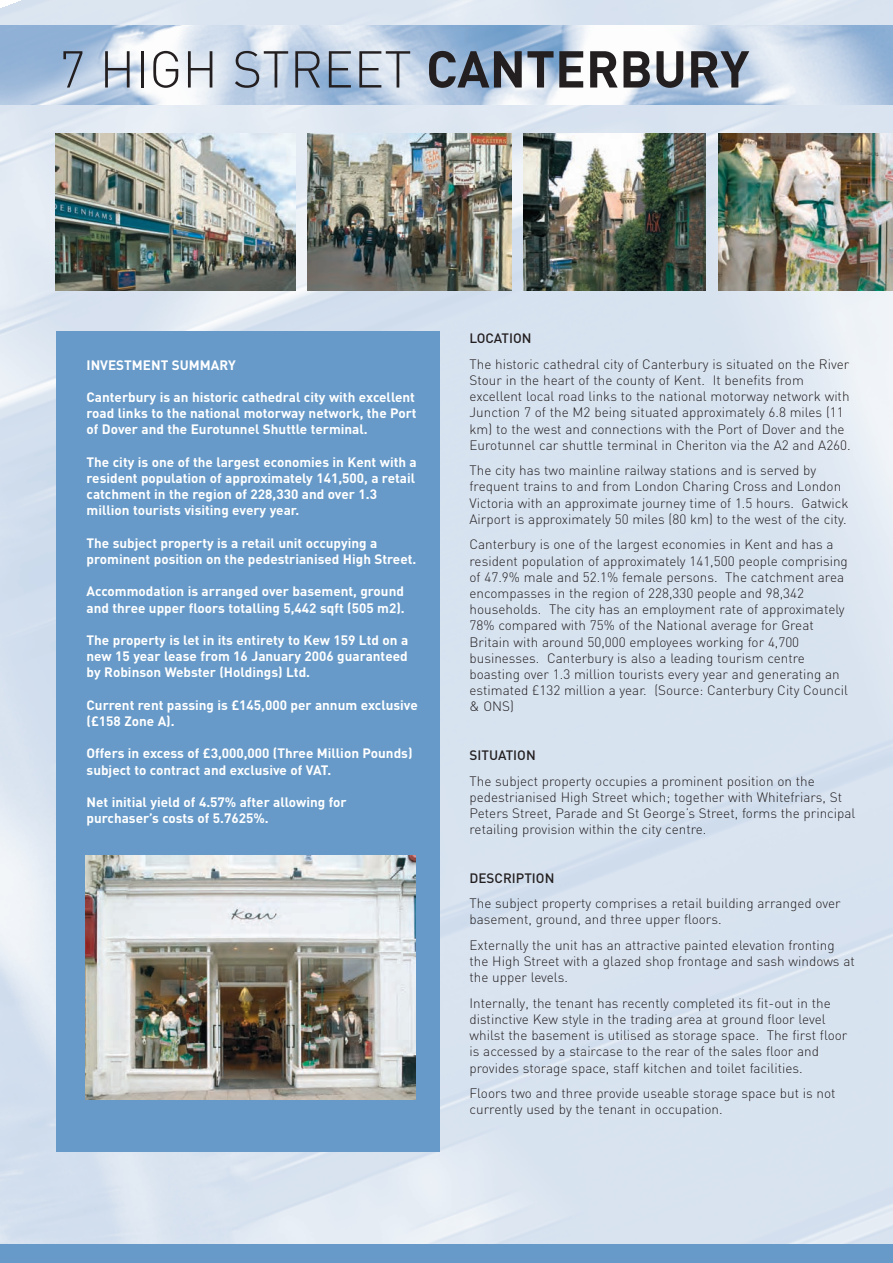
<style>
.page{position:relative;width:893px;height:1263px;background:#fff}
.page>*{position:absolute;margin:0;border:0;box-sizing:border-box;transform-origin:0 0}
.t1{font:300 51px "DIN";color:#231f20}
.t2{font:300 13.5px/16.2px "DIN";color:#231f20}
.t3{font:700 13.5px/16.2px "DIN";color:#fff}
.t4{font:500 13.5px "DIN";color:#231f20}
.s1{font-weight:700}
</style>
<div class="page">
<img style="left:0;top:0;width:893px;height:1244px">
<div style="left:56px;top:331px;width:384px;height:820px;background:#679ac8"></div>
<img style="left:56px;top:133px;width:239px;height:158px">
<img style="left:307px;top:133px;width:205px;height:158px">
<img style="left:718px;top:133px;width:175px;height:158px">
<img style="left:524px;top:134px;width:182px;height:157px">
<img style="left:85px;top:856px;width:331px;height:243px">
<img style="left:0;top:26px;width:893px;height:78px">
<div style="left:0;top:1244px;width:893px;height:19px;background:#679ac8"></div>
<h1 class="t1" style="left:59px;top:51px;width:692px">7 HIGH STREET <span class="s1">CANTERBURY</span></h1>
<p class="t3" style="left:87px;top:358px;width:151px">INVESTMENT SUMMARY</p>
<p class="t3" style="left:87px;top:390px;width:332px">Canterbury is an historic cathedral city with excellent road links to the national motorway network, the Port of Dover and the Eurotunnel Shuttle terminal.</p>
<p class="t3" style="left:87px;top:455px;width:332px">The city is one of the largest economies in Kent with a resident population of approximately 141,500, a retail catchment in the region of 228,330 and over 1.3 million tourists visiting every year.</p>
<p class="t3" style="left:87px;top:536px;width:331px">The subject property is a retail unit occupying a prominent position on the pedestrianised High Street.</p>
<p class="t3" style="left:87px;top:585px;width:320px">Accommodation is arranged over basement, ground and three upper floors totalling 5,442 sqft (505 m2).</p>
<p class="t3" style="left:87px;top:633px;width:323px;text-align:justify">The property is let in its entirety to Kew 159 Ltd on a new 15 year lease from 16 January 2006 guaranteed by Robinson Webster (Holdings) Ltd.</p>
<p class="t3" style="left:87px;top:698px;width:333px">Current rent passing is £145,000 per annum exclusive (£158 Zone A).</p>
<p class="t3" style="left:87px;top:747px;width:327px">Offers in excess of £3,000,000 (Three Million Pounds) subject to contract and exclusive of VAT.</p>
<p class="t3" style="left:87px;top:795px;width:262px">Net initial yield of 4.57% after allowing for purchaser’s costs of 5.7625%.</p>
<p class="t4" style="left:469px;top:334px;width:64px">LOCATION</p>
<p class="t2" style="left:469px;top:357px;width:383px">The historic cathedral city of Canterbury is situated on the River Stour in the heart of the county of Kent. It benefits from excellent local road links to the national motorway network with Junction 7 of the M2 being situated approximately 6.8 miles (11 km) to the west and connections with the Port of Dover and the Eurotunnel car shuttle terminal in Cheriton via the A2 and A260.</p>
<p class="t2" style="left:469px;top:464px;width:380px">The city has two mainline railway stations and is served by frequent trains to and from London Charing Cross and London Victoria with an approximate journey time of 1.5 hours. Gatwick Airport is approximately 50 miles (80 km) to the west of the city.</p>
<p class="t2" style="left:469px;top:538px;width:380px">Canterbury is one of the largest economies in Kent and has a resident population of approximately 141,500 people comprising of 47.9% male and 52.1% female persons. The catchment area encompasses in the region of 228,330 people and 98,342 households. The city has an employment rate of approximately 78% compared with 75% of the National average for Great Britain with around 50,000 employees working for 4,700 businesses. Canterbury is also a leading tourism centre boasting over 1.3 million tourists every year and generating an estimated £132 million a year. (Source: Canterbury City Council &amp; ONS)</p>
<p class="t4" style="left:469px;top:750px;width:68px">SITUATION</p>
<p class="t2" style="left:469px;top:774px;width:387px">The subject property occupies a prominent position on the pedestrianised High Street which; together with Whitefriars, St Peters Street, Parade and St George’s Street, forms the principal retailing provision within the city centre.</p>
<p class="t4" style="left:469px;top:873px;width:86px">DESCRIPTION</p>
<p class="t2" style="left:469px;top:897px;width:373px">The subject property comprises a retail building arranged over basement, ground, and three upper floors.</p>
<p class="t2" style="left:469px;top:938px;width:387px">Externally the unit has an attractive painted elevation fronting the High Street with a glazed shop frontage and sash windows at the upper levels.</p>
<p class="t2" style="left:469px;top:996px;width:379px">Internally, the tenant has recently completed its fit-out in the distinctive Kew style in the trading area at ground floor level whilst the basement is utilised as storage space. The first floor is accessed by a staircase to the rear of the sales floor and provides storage space, staff kitchen and toilet facilities.</p>
<p class="t2" style="left:469px;top:1087px;width:368px">Floors two and three provide useable storage space but is not currently used by the tenant in occupation.</p>
</div>
